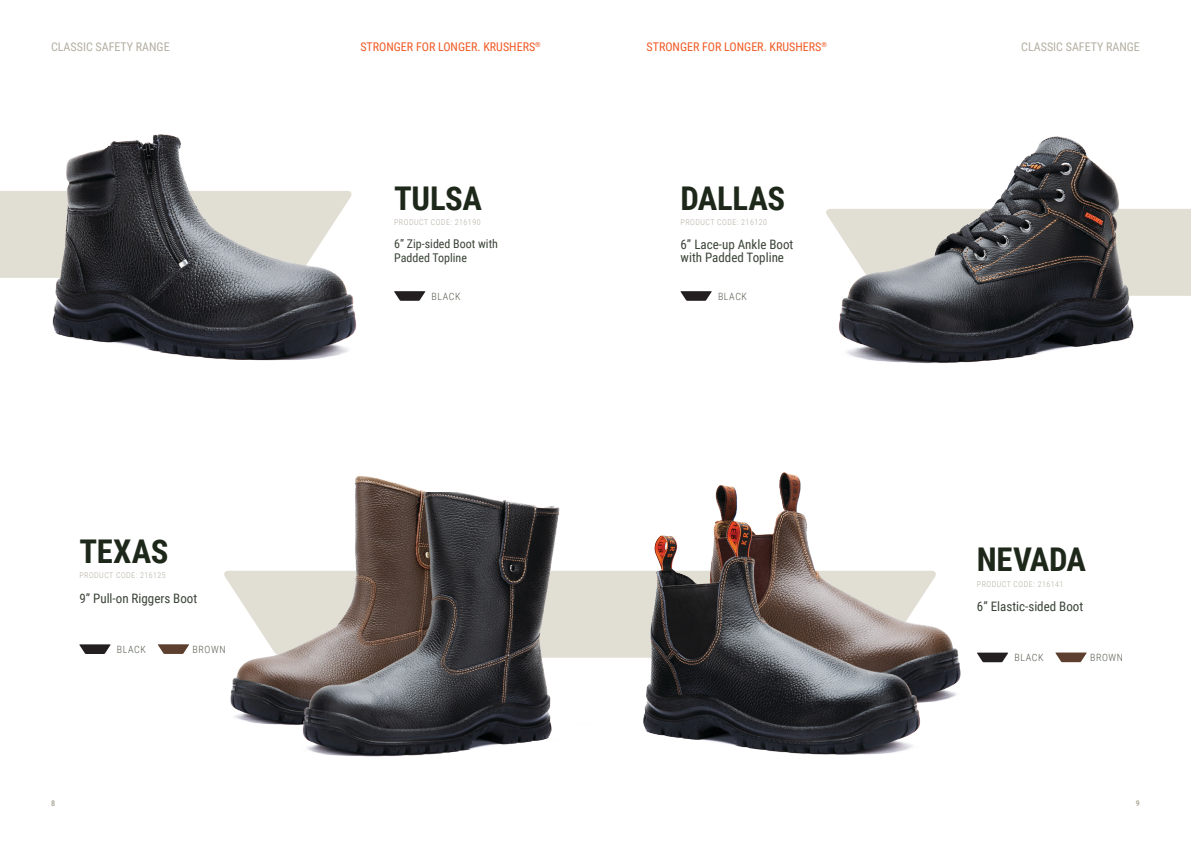
<style>
.page{position:relative;width:1191px;height:842px;background:#fff}
.page>*{position:absolute;margin:0;border:0;box-sizing:border-box;transform-origin:0 0}
.KRUSHERS_subhead{font:700 32.7px "Roboto Condensed";letter-spacing:-.01em;color:#1e281a}
.KRUSHERS_Body{font:13px/13px "Roboto Condensed";color:#3a4437}
.KRUSHERS_Body-2{font:12px "Roboto Condensed";color:#f15a25}
.KRUSHERS_Body-3{font:12px "Roboto Condensed";color:#b4afa2}
.KRUSHERS_Body-4{font:12px/14.4px "Roboto Condensed";color:#3a4437}
.KRUSHERS_caption{font:300 10px "Roboto Condensed";letter-spacing:.06em;color:#575e50}
.KRUSHERS_caption-2{font:300 8px "Roboto Condensed";letter-spacing:.06em;color:#b4afa2}
.t1{font:700 8px "Roboto Condensed";color:#b4afa2}
.KRUSHERS_Body-5{font:7px "Roboto Condensed";color:#f15a25}
</style>
<div class="page">
<div style="left:0;top:191px;width:34px;height:87px;background:#e1ded4"></div>
<img style="left:705px;top:472px;width:303px;height:283px">
<img style="left:355px;top:476px;width:107px;height:17px">
<img style="left:34px;top:134px;width:323px;height:227px">
<svg style="left:394px;top:291px;width:31px;height:10px"></svg>
<svg style="left:680px;top:291px;width:32px;height:10px"></svg>
<svg style="left:79px;top:644px;width:32px;height:10px"></svg>
<svg style="left:158px;top:644px;width:30px;height:10px"></svg>
<svg style="left:976px;top:653px;width:32px;height:9px"></svg>
<svg style="left:1055px;top:652px;width:31px;height:10px"></svg>
<img style="left:826px;top:136px;width:365px;height:228px">
<img style="left:188px;top:493px;width:517px;height:264px">
<p class="KRUSHERS_Body-5" style="left:535px;top:40px;width:7px">®</p>
<p class="KRUSHERS_Body-2" style="left:646px;top:38px;width:182px">STRONGER FOR LONGER. KRUSHERS<sup>®</sup></p>
<p class="KRUSHERS_Body-3" style="left:51px;top:38px;width:120px">CLASSIC SAFETY RANGE</p>
<p class="KRUSHERS_Body-2" style="left:360px;top:38px;width:176px">STRONGER FOR LONGER. KRUSHERS</p>
<p class="KRUSHERS_Body-3" style="left:1021px;top:38px;width:120px">CLASSIC SAFETY RANGE</p>
<p class="KRUSHERS_subhead" style="left:394px;top:175px;width:89px">TULSA</p>
<p class="KRUSHERS_subhead" style="left:680px;top:175px;width:106px">DALLAS</p>
<p class="KRUSHERS_caption-2" style="left:394px;top:217px;width:88px">PRODUCT CODE: 216190</p>
<p class="KRUSHERS_caption-2" style="left:680px;top:217px;width:88px">PRODUCT CODE: 216120</p>
<p class="KRUSHERS_Body-4" style="left:394px;top:236px;width:105px">6” Zip-sided Boot with<br>Padded Topline</p>
<p class="KRUSHERS_Body" style="left:680px;top:237px;width:114px">6” Lace-up Ankle Boot with Padded Topline</p>
<p class="KRUSHERS_caption" style="left:431px;top:289px;width:31px">BLACK</p>
<p class="KRUSHERS_caption" style="left:718px;top:289px;width:31px">BLACK</p>
<p class="KRUSHERS_subhead" style="left:79px;top:528px;width:90px">TEXAS</p>
<p class="KRUSHERS_subhead" style="left:977px;top:537px;width:111px">NEVADA</p>
<p class="KRUSHERS_caption-2" style="left:79px;top:570px;width:88px">PRODUCT CODE: 216125</p>
<p class="KRUSHERS_Body" style="left:79px;top:592px;width:119px">9” Pull-on Riggers Boot</p>
<p class="KRUSHERS_caption" style="left:117px;top:642px;width:31px">BLACK</p>
<p class="KRUSHERS_caption" style="left:192px;top:642px;width:35px">BROWN</p>
<p class="KRUSHERS_caption-2" style="left:977px;top:578px;width:88px">PRODUCT CODE: 216141</p>
<p class="KRUSHERS_Body" style="left:977px;top:600px;width:108px">6” Elastic-sided Boot</p>
<p class="KRUSHERS_caption" style="left:1014px;top:651px;width:31px">BLACK</p>
<p class="KRUSHERS_caption" style="left:1090px;top:651px;width:35px">BROWN</p>
<p class="t1" style="left:51px;top:798px;width:6px">8</p>
<p class="t1" style="left:1135px;top:798px;width:6px">9</p>
</div>
